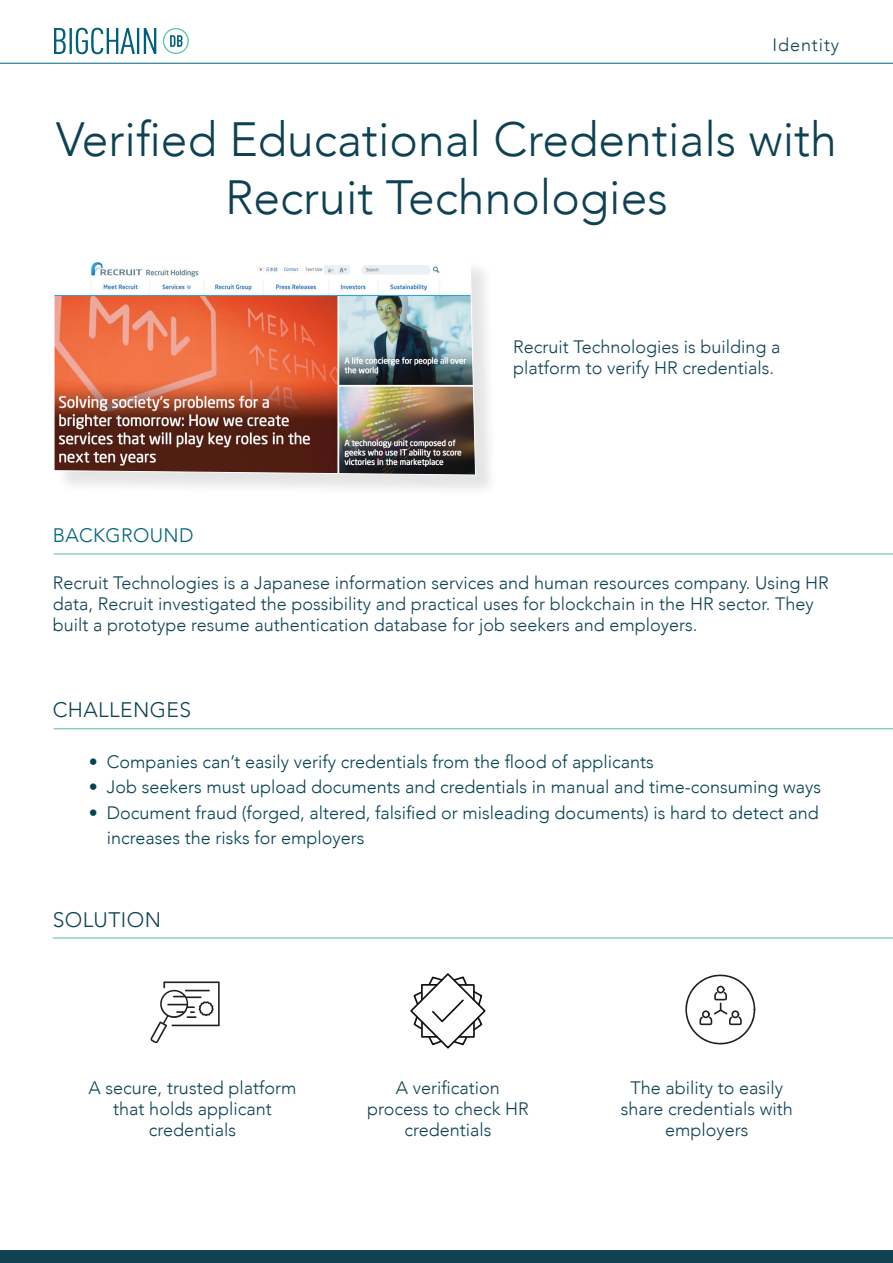
<style>
.page{position:relative;width:893px;height:1263px;background:#fff}
.page>*{position:absolute;margin:0;border:0;box-sizing:border-box;transform-origin:0 0}
.t1{font:300 48px/57.6px "Avenir";color:#0e4253;text-align:center}
.t2{font:300 21px "Avenir";letter-spacing:.02em;color:#0e4253}
.t3{font:300 19.5px "Avenir";letter-spacing:.02em;color:#00637d}
.t4{font:300 18px/21px "Avenir";color:#0e4253;text-align:center}
.t5{font:300 18px/25.5px "Avenir";color:#054251}
.t6{font:300 18px "Avenir";letter-spacing:.05em;color:#144353}
</style>
<div class="page">
<hr style="left:54px;top:554px;width:839px;height:1px;background:#5dc092">
<hr style="left:54px;top:728px;width:839px;height:1px;background:#5dc092">
<hr style="left:53px;top:938px;width:840px;height:1px;background:#5dc092">
<div style="left:56px;top:261px;width:441px;height:236px;background:#231f20;opacity:.12"></div>
<img style="left:54px;top:261px;width:422px;height:214px">
<svg style="left:150px;top:981px;width:70px;height:62px"></svg>
<svg style="left:410px;top:973px;width:76px;height:76px"></svg>
<svg style="left:685px;top:974px;width:70px;height:71px"></svg>
<hr style="left:0;top:63px;width:893px;height:1px;background:#00637d">
<div style="left:0;top:1250px;width:893px;height:13px;background:#114254"></div>
<svg style="left:163px;top:28px;width:26px;height:26px"></svg>
<svg style="left:54px;top:28px;width:12px;height:26px"></svg>
<hr style="left:70px;top:28px;width:2px;height:26px;background:#006079">
<svg style="left:76px;top:28px;width:59px;height:26px"></svg>
<hr style="left:137px;top:28px;width:2px;height:26px;background:#006079">
<svg style="left:144px;top:28px;width:12px;height:26px"></svg>
<p class="t6" style="left:773px;top:34px;width:68px">Identity</p>
<h1 class="t1" style="left:56px;top:111px;width:782px">Verified Educational Credentials with<br>Recruit Technologies</h1>
<p class="t3" style="left:53px;top:523px;width:142px">BACKGROUND</p>
<p class="t4" style="left:513px;top:336px;width:269px;text-align:left">Recruit Technologies is building a platform to verify HR credentials.</p>
<p class="t4" style="left:53px;top:572px;width:778px;text-align:left">Recruit Technologies is a Japanese information services and human resources company. Using HR data, Recruit investigated the possibility and practical uses for blockchain in the HR sector. They built a prototype resume authentication database for job seekers and employers.</p>
<p class="t2" style="left:53px;top:698px;width:140px">CHALLENGES</p>
<p class="t5" style="left:89px;top:749px;width:566px">• Companies can’t easily verify credentials from the flood of applicants</p>
<p class="t5" style="left:89px;top:774px;width:734px">• Job seekers must upload documents and credentials in manual and time-consuming ways</p>
<p class="t5" style="left:107px;top:800px;width:714px;text-indent:-18px">• Document fraud (forged, altered, falsified or misleading documents) is hard to detect and increases the risks for employers</p>
<p class="t2" style="left:53px;top:908px;width:110px">SOLUTION</p>
<p class="t4" style="left:89px;top:1077px;width:209px">A secure, trusted platform that holds applicant credentials</p>
<p class="t4" style="left:367px;top:1077px;width:163px">A verification process to check HR credentials</p>
<p class="t4" style="left:621px;top:1077px;width:174px">The ability to easily share credentials with employers</p>
</div>
